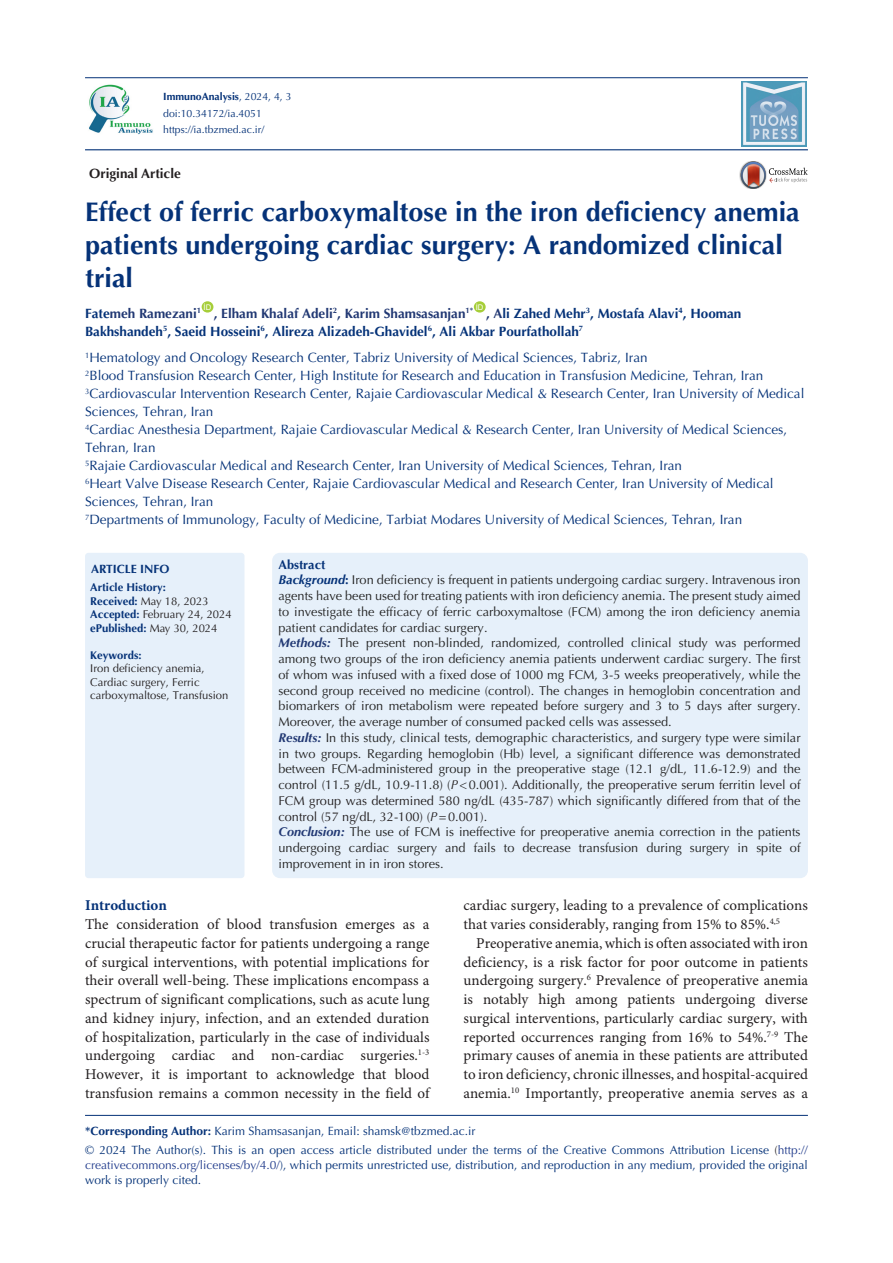
<style>
.page{position:relative;width:893px;height:1263px;background:#fff}
.page>*{position:absolute;margin:0;border:0;box-sizing:border-box;transform-origin:0 0}
.t1{font:700 27px/33px "Optima LT Std";color:#053278}
.List_Paragraph{font:15px/18.8px "Minion Pro";color:#231f20;text-align:justify}
.heading_1{font:700 15px "Minion Pro";color:#053278}
.t2{font:13.5px/18px "Optima LT Std";color:#053278}
.t3{font:700 13.5px/18px "Optima LT Std";color:#053278}
.t4{font:700 13.5px "Optima LT Std";color:#213873}
.t5{font:700 13.5px "Optima LT Std";color:#231f20}
.t6{font:12.75px/15.8px "Optima LT Std";color:#222;text-align:justify}
.t7{font:700 12.75px "Optima LT Std";color:#053278}
.corresponding{font:12px/15px "Optima LT Std";color:#053278;text-align:justify}
.t8{font:700 12px "Optima LT Std";color:#053278}
.t9{font:11.25px/13.5px "Optima LT Std";color:#231f20}
.t10{font:700 11.25px "Optima LT Std";color:#053278}
.t11{font:10.5px "Optima LT Std";color:#053278}
.t12{font:700 10.5px "Optima LT Std";color:#053278}
.t13{font:7.8px "Arial";color:#fff}
.s1{font-weight:400}
.s2{color:#053278}
.s3{color:#213873}
.s4{font-weight:700;font-style:italic;color:#053278}
.s5{font-weight:700;color:#053278}
.s6{font-weight:700;font-style:italic;color:#213873}
.s7{font-style:italic;color:#231f20}
.s8{color:#231f20}
.s9{font-weight:400;color:#231f20}
.s10{font-weight:700}
.s11{color:#253f8e}
</style>
<div class="page">
<hr style="left:85px;top:149px;width:723px;height:1px;background:#053278">
<hr style="left:85px;top:77px;width:723px;height:1px;background:#053278">
<hr style="left:85px;top:1115px;width:723px;height:1px;background:#053278">
<div style="left:202px;top:301px;width:11px;height:12px;background:#a6ce39;border-radius:50%"></div>
<div style="left:474px;top:301px;width:12px;height:12px;background:#a6ce39;border-radius:50%"></div>
<img style="left:739px;top:169px;width:2px;height:13px">
<svg style="left:741px;top:161px;width:67px;height:28px"></svg>
<img style="left:89px;top:84px;width:64px;height:51px">
<img style="left:741px;top:81px;width:66px;height:66px">
<div style="left:85px;top:553px;width:159px;height:325px;background:#e6f0fa;border-radius:3px"></div>
<div style="left:272px;top:553px;width:536px;height:325px;background:#e6f0fa;border-radius:8px"></div>
<p class="t12" style="left:163px;top:90px;width:130px">ImmunoAnalysis<span class="s1">, 2024, 4, 3</span></p>
<p class="t11" style="left:163px;top:107px;width:100px">doi:10.34172/ia.4051</p>
<p class="t11" style="left:163px;top:124px;width:102px">https://ia.tbzmed.ac.ir/</p>
<p class="t5" style="left:89px;top:165px;width:93px">Original Article</p>
<p class="t1" style="left:85px;top:195px;width:716px">Effect of ferric carboxymaltose in the iron deficiency anemia patients undergoing cardiac surgery: A randomized clinical trial</p>
<p class="t4" style="left:85px;top:305px;width:118px"><span class="s2">Fate</span>meh Ramezani<sup>1</sup></p>
<p class="t13" style="left:476px;top:302px;width:9px">ID</p>
<p class="t3" style="left:85px;top:304px;width:658px;text-indent:401px"><span class="s3">, A</span>li Zahed Mehr<sup>3</sup>, Mostafa Alavi<sup>4</sup>, Hooman<br>Bakhshandeh<sup>5</sup>, Saeid Hosseini<sup>6</sup>, Alireza Alizadeh-Ghavidel<sup>6</sup>, Ali Akbar Pourfathollah<sup>7</sup></p>
<p class="t2" style="left:85px;top:349px;width:564px"><sup>1</sup>Hematology and Oncology Research Center, Tabriz University of Medical Sciences, Tabriz, Iran</p>
<p class="t2" style="left:85px;top:367px;width:680px"><sup>2</sup>Blood Transfusion Research Center, High Institute for Research and Education in Transfusion Medicine, Tehran, Iran</p>
<p class="t2" style="left:85px;top:385px;width:721px"><sup>3</sup>Cardiovascular Intervention Research Center, Rajaie Cardiovascular Medical &amp; Research Center, Iran University of Medical<br>Sciences, Tehran, Iran</p>
<p class="t2" style="left:85px;top:421px;width:704px"><sup>4</sup>Cardiac Anesthesia Department, Rajaie Cardiovascular Medical &amp; Research Center, Iran University of Medical Sciences,<br>Tehran, Iran</p>
<p class="t2" style="left:85px;top:457px;width:599px"><sup>5</sup>Rajaie Cardiovascular Medical and Research Center, Iran University of Medical Sciences, Tehran, Iran</p>
<p class="t2" style="left:85px;top:475px;width:690px"><sup>6</sup>Heart Valve Disease Research Center, Rajaie Cardiovascular Medical and Research Center, Iran University of Medical<br>Sciences, Tehran, Iran</p>
<p class="t2" style="left:85px;top:511px;width:659px"><sup>7</sup>Departments of Immunology, Faculty of Medicine, Tarbiat Modares University of Medical Sciences, Tehran, Iran</p>
<p class="t13" style="left:204px;top:302px;width:9px">ID</p>
<p class="t4" style="left:214px;top:305px;width:261px">, Elham Khalaf Adeli<sup>2</sup>, Karim Shamsasanjan<sup>1*</sup></p>
<p class="t8" style="left:91px;top:562px;width:80px">ARTICLE INFO</p>
<p class="t7" style="left:279px;top:557px;width:48px">Abstract</p>
<p class="t6" style="left:279px;top:572px;width:524px"><span class="s4">Background</span><span class="s5">:</span> Iron deficiency is frequent in patients undergoing cardiac surgery. Intravenous iron agents have been used for treating patients with iron deficiency anemia. The present study aimed to investigate the efficacy of ferric carboxymaltose (FCM) among the iron deficiency anemia patient candidates for cardiac surgery.</p>
<p class="t6" style="left:279px;top:635px;width:524px"><span class="s6">Methods:</span> The present non-blinded, randomized, controlled clinical study was performed among two groups of the iron deficiency anemia patients underwent cardiac surgery. The first of whom was infused with a fixed dose of 1000 mg FCM, 3-5 weeks preoperatively, while the second group received no medicine (control). The changes in hemoglobin concentration and biomarkers of iron metabolism were repeated before surgery and 3 to 5 days after surgery.<br>Moreover, the average number of consumed packed cells was assessed.</p>
<p class="t6" style="left:279px;top:730px;width:524px"><span class="s6">Results:</span> In this study, clinical tests, demographic characteristics, and surgery type were similar in two groups. Regarding hemoglobin (Hb) level, a significant difference was demonstrated between FCM-administered group in the preoperative stage (12.1 g/dL, 11.6-12.9) and the control (11.5 g/dL, 10.9-11.8) (<span class="s7">P</span>&lt;0.001). <span class="s8">Additionally, the preoperative serum ferritin level of FCM group was determined 580 ng/dL (435-787) which significantly differed from that of the control (57 ng/dL, 32-100) (</span><span class="s7">P</span><span class="s8">=0.001).</span></p>
<p class="t6" style="left:279px;top:824px;width:523px"><span class="s6">Conclusion:</span> The use of FCM is ineffective for preoperative anemia correction in the patients undergoing cardiac surgery and fails to decrease transfusion during surgery in spite of improvement in in iron stores.</p>
<p class="t10" style="left:90px;top:581px;width:77px">Article History:</p>
<p class="t9" style="left:90px;top:595px;width:120px"><span class="s5">Received:</span> May 18, 2023</p>
<p class="t9" style="left:90px;top:608px;width:143px"><span class="s5">Accepted:</span> February 24, 2024</p>
<p class="t10" style="left:90px;top:622px;width:129px">ePublished: <span class="s9">May 30, 2024</span></p>
<p class="t10" style="left:90px;top:649px;width:53px">Keywords:</p>
<p class="t9" style="left:90px;top:662px;width:140px">Iron deficiency anemia,<br>Cardiac surgery, Ferric carboxymaltose, Transfusion</p>
<p class="heading_1" style="left:85px;top:895px;width:83px">Introduction</p>
<p class="List_Paragraph" style="left:85px;top:915px;width:346px">The consideration of blood transfusion emerges as a crucial therapeutic factor for patients undergoing a range of surgical interventions, with potential implications for their overall well-being. These implications encompass a spectrum of significant complications, such as acute lung and kidney injury, infection, and an extended duration of hospitalization, particularly in the case of individuals undergoing cardiac and non-cardiac surgeries.<sup>1-3<br></sup>However, it is important to acknowledge that blood transfusion remains a common necessity in the field of</p>
<p class="List_Paragraph" style="left:463px;top:897px;width:346px">cardiac surgery, leading to a prevalence of complications that varies considerably, ranging from 15% to 85%.<sup>4,5</sup></p>
<p class="List_Paragraph" style="left:463px;top:934px;width:346px;text-indent:13px">Preoperative anemia, which is often associated with iron deficiency, is a risk factor for poor outcome in patients undergoing surgery.<sup>6</sup> Prevalence of preoperative anemia is notably high among patients undergoing diverse surgical interventions, particularly cardiac surgery, with reported occurrences ranging from 16% to 54%.<sup>7-9</sup> The primary causes of anemia in these patients are attributed to iron deficiency, chronic illnesses, and hospital-acquired anemia.<sup>10</sup> Importantly, preoperative anemia serves as a</p>
<p class="corresponding" style="left:85px;top:1123px;width:392px"><span class="s10">*Corresponding Author:</span> Karim Shamsasanjan, Email: shamsk@tbzmed.ac.ir</p>
<p class="corresponding" style="left:85px;top:1142px;width:724px">© 2024 The Author(s). This is an open access article distributed under the terms of the Creative Commons Attribution License <span class="s8">(</span><span class="s11">http:// creativecommons.org/licenses/by/4.0/</span>), which permits unrestricted use, distribution, and reproduction in any medium, provided the original work is properly cited.</p>
</div>
